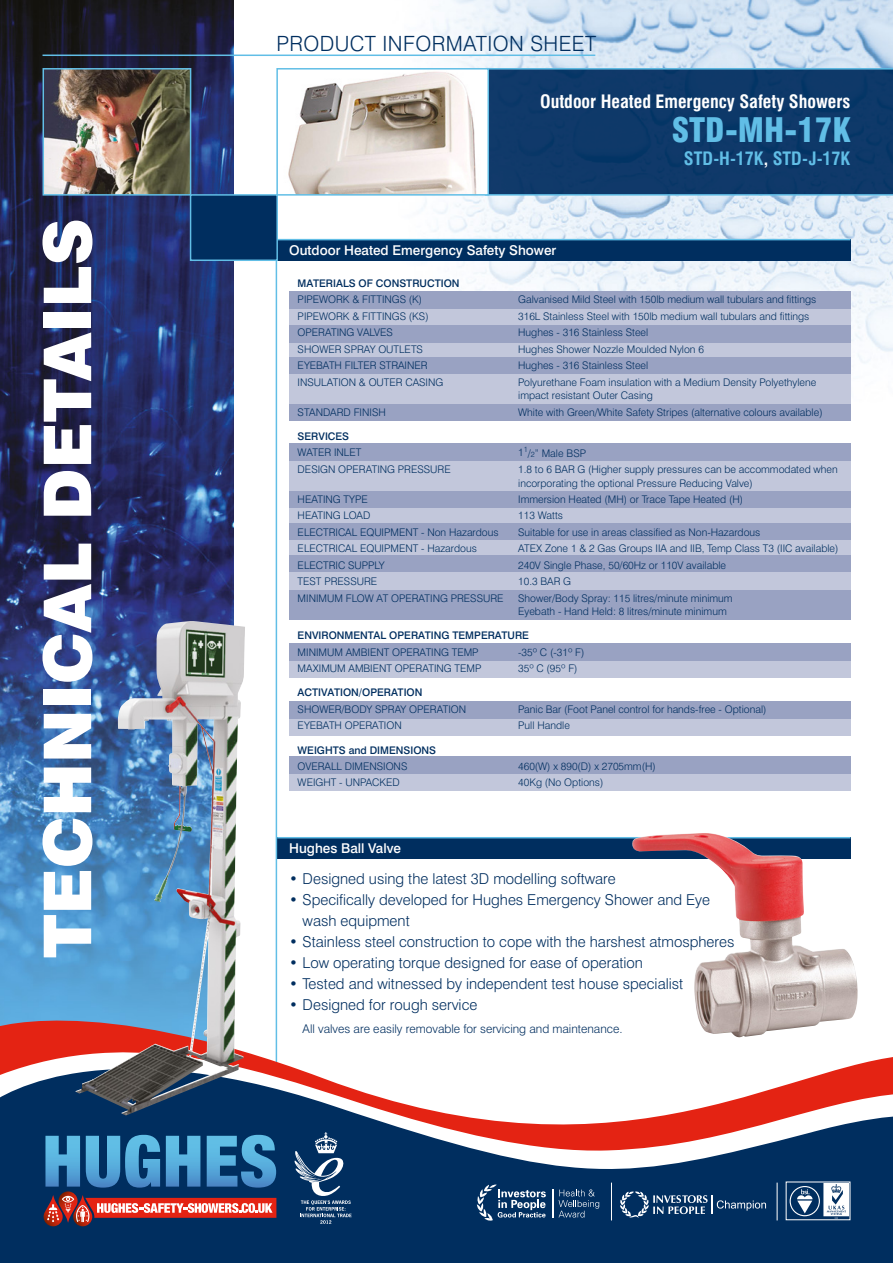
<style>
.page{position:relative;width:893px;height:1263px;background:#fff}
.page>*{position:absolute;margin:0;border:0;box-sizing:border-box;transform-origin:0 0}
.t1{font:900 66px "Swiss 721 BT";color:#fff}
.t2{font:900 condensed 33px "Swiss 721 BT";color:#61bee6}
.t3{font:300 21px "Swiss 721 BT";letter-spacing:.02em;color:#002e5f}
.t4{font:700 condensed 18px "Swiss 721 BT";color:#fff}
.t5{font:700 condensed 18px "Swiss 721 BT";color:#61bee6}
.t6{font:300 15px/21px "Swiss 721 BT";color:#002e5f}
.t7{font:500 13.5px "Swiss 721 BT";color:#fff}
.t8{font:300 12px "Swiss 721 BT";color:#002e5f}
.t9{font:300 10.5px/13.5px "Swiss 721 BT";color:#002e5f}
.t10{font:500 10.5px "Swiss 721 BT";color:#002e5f}
.s1{color:#fff}
.s2{font-size:7.5px}
</style>
<div class="page">
<div style="left:276px;top:838px;width:574px;height:21px;background:#002e5f"></div>
<hr style="left:277px;top:837px;width:573px;height:1px;background:#61bee6">
<img style="left:631px;top:833px;width:227px;height:187px">
<div style="left:289px;top:701px;width:561px;height:35px;background:#c2c7db"></div>
<img style="left:234px;top:0;width:659px;height:505px">
<div style="left:289px;top:444px;width:561px;height:163px;background:#c2c7db"></div>
<div style="left:289px;top:523px;width:561px;height:17px;background:#99a2c2"></div>
<div style="left:289px;top:556px;width:561px;height:16px;background:#99a2c2"></div>
<div style="left:289px;top:591px;width:561px;height:29px;background:#99a2c2"></div>
<div style="left:289px;top:291px;width:561px;height:127px;background:#c2c7db"></div>
<div style="left:289px;top:325px;width:561px;height:17px;background:#99a2c2"></div>
<div style="left:276px;top:240px;width:574px;height:21px;background:#002e5f"></div>
<hr style="left:277px;top:239px;width:573px;height:1px;background:#61bee6">
<img style="left:0;top:0;width:234px;height:1020px">
<hr style="left:43px;top:55px;width:552px;height:1px;background:#61bee6">
<img style="left:46px;top:71px;width:142px;height:122px">
<div style="left:43px;top:68px;width:148px;height:128px;border:2px solid #61bee6"></div>
<svg style="left:489px;top:68px;width:404px;height:128px;background:#103c6c"></svg>
<img style="left:279px;top:71px;width:207px;height:122px">
<div style="left:276px;top:68px;width:213px;height:128px;border:2px solid #61bee6"></div>
<div style="left:190px;top:194px;width:88px;height:67px;background:#002e5f;border:2px solid #61bee6"></div>
<hr style="left:276px;top:260px;width:1px;height:809px;background:#61bee6">
<svg style="left:0;top:1023px;width:893px;height:240px;fill:#002e5f"></svg>
<svg style="left:44px;top:1135px;width:232px;height:91px;background:#55688b"></svg>
<svg style="left:294px;top:1132px;width:58px;height:92px;background:#30557d"></svg>
<svg style="left:790px;top:1183px;width:59px;height:36px"></svg>
<svg style="left:620px;top:1191px;width:146px;height:27px;background:#2c527a"></svg>
<svg style="left:559px;top:1189px;width:40px;height:28px"></svg>
<svg style="left:552px;top:1189px;width:1px;height:29px"></svg>
<svg style="left:477px;top:1184px;width:69px;height:36px;background:#3c5f84"></svg>
<hr style="left:611px;top:1182px;width:1px;height:38px;background:#fff">
<hr style="left:777px;top:1182px;width:1px;height:38px;background:#fff">
<div style="left:289px;top:757px;width:561px;height:34px;background:#c2c7db"></div>
<div style="left:289px;top:291px;width:561px;height:17px;background:#99a2c2"></div>
<div style="left:289px;top:357px;width:561px;height:16px;background:#99a2c2"></div>
<div style="left:289px;top:404px;width:561px;height:16px;background:#99a2c2"></div>
<div style="left:289px;top:443px;width:561px;height:17px;background:#99a2c2"></div>
<div style="left:289px;top:757px;width:561px;height:17px;background:#99a2c2"></div>
<div style="left:289px;top:702px;width:561px;height:17px;background:#99a2c2"></div>
<div style="left:289px;top:643px;width:561px;height:35px;background:#c2c7db"></div>
<div style="left:289px;top:643px;width:561px;height:17px;background:#99a2c2"></div>
<div style="left:289px;top:491px;width:561px;height:16px;background:#99a2c2"></div>
<img style="left:76px;top:623px;width:168px;height:492px">
<h1 class="t1" style="left:27px;top:958px;width:741px;rotate:-90deg">TECHNICAL DETAILS</h1>
<h3 class="t3" style="left:276px;top:31px;width:321px">PRODUCT INFORMATION SHEET</h3>
<h3 class="t4" style="left:540px;top:91px;width:312px">Outdoor Heated Emergency Safety Showers</h3>
<h2 class="t2" style="left:672px;top:111px;width:180px">STD-MH-17K</h2>
<h3 class="t5" style="left:684px;top:148px;width:168px">STD-H-17K<span class="s1">,</span> STD-J-17K</h3>
<p class="t7" style="left:289px;top:242px;width:269px">Outdoor Heated Emergency Safety Shower</p>
<p class="t10" style="left:298px;top:277px;width:163px">MATERIALS OF CONSTRUCTION</p>
<p class="t9" style="left:298px;top:293px;width:126px">PIPEWORK &amp; FITTINGS (K)</p>
<p class="t9" style="left:518px;top:293px;width:300px">Galvanised Mild Steel with 150lb medium wall tubulars and fittings</p>
<p class="t9" style="left:298px;top:309px;width:132px">PIPEWORK &amp; FITTINGS (KS)</p>
<p class="t9" style="left:518px;top:309px;width:293px">316L Stainless Steel with 150lb medium wall tubulars and fittings</p>
<p class="t9" style="left:298px;top:326px;width:97px">OPERATING VALVES</p>
<p class="t9" style="left:518px;top:326px;width:132px">Hughes - 316 Stainless Steel</p>
<p class="t9" style="left:298px;top:342px;width:127px">SHOWER SPRAY OUTLETS</p>
<p class="t9" style="left:518px;top:342px;width:187px">Hughes Shower Nozzle Moulded Nylon 6</p>
<p class="t9" style="left:298px;top:359px;width:131px">EYEBATH FILTER STRAINER</p>
<p class="t9" style="left:518px;top:359px;width:132px">Hughes - 316 Stainless Steel</p>
<p class="t9" style="left:298px;top:375px;width:147px">INSULATION &amp; OUTER CASING</p>
<p class="t9" style="left:518px;top:375px;width:300px">Polyurethane Foam insulation with a Medium Density Polyethylene impact resistant Outer Casing</p>
<p class="t9" style="left:298px;top:405px;width:90px">STANDARD FINISH</p>
<p class="t9" style="left:518px;top:405px;width:306px">White with Green/White Safety Stripes (alternative colours available)</p>
<p class="t10" style="left:298px;top:430px;width:53px">SERVICES</p>
<p class="t9" style="left:298px;top:446px;width:65px">WATER INLET</p>
<p class="t9" style="left:518px;top:446px;width:69px">1<sup>1</sup>/<span class="s2">2</span>” Male BSP</p>
<p class="t9" style="left:298px;top:462px;width:155px">DESIGN OPERATING PRESSURE</p>
<p class="t9" style="left:518px;top:462px;width:321px">1.8 to 6 BAR G (Higher supply pressures can be accommodated when incorporating the optional Pressure Reducing Valve)</p>
<p class="t9" style="left:298px;top:492px;width:72px">HEATING TYPE</p>
<p class="t9" style="left:518px;top:492px;width:226px">Immersion Heated (MH) or Trace Tape Heated (H)</p>
<p class="t9" style="left:298px;top:509px;width:74px">HEATING LOAD</p>
<p class="t9" style="left:518px;top:509px;width:46px">113 Watts</p>
<p class="t9" style="left:298px;top:525px;width:202px">ELECTRICAL EQUIPMENT - Non Hazardous</p>
<p class="t9" style="left:518px;top:525px;width:244px">Suitable for use in areas classified as Non-Hazardous</p>
<p class="t9" style="left:298px;top:542px;width:181px">ELECTRICAL EQUIPMENT - Hazardous</p>
<p class="t9" style="left:518px;top:542px;width:322px">ATEX Zone 1 &amp; 2 Gas Groups IIA and IIB, Temp Class T3 (IIC available)</p>
<p class="t9" style="left:298px;top:558px;width:89px">ELECTRIC SUPPLY</p>
<p class="t9" style="left:518px;top:558px;width:209px">240V Single Phase, 50/60Hz or 110V available</p>
<p class="t9" style="left:298px;top:575px;width:81px">TEST PRESSURE</p>
<p class="t9" style="left:518px;top:575px;width:54px">10.3 BAR G</p>
<p class="t9" style="left:298px;top:591px;width:207px">MINIMUM FLOW AT OPERATING PRESSURE</p>
<p class="t9" style="left:518px;top:591px;width:216px">Shower/Body Spray: 115 litres/minute minimum<br>Eyebath - Hand Held: 8 litres/minute minimum</p>
<p class="t10" style="left:298px;top:629px;width:233px">ENVIRONMENTAL OPERATING TEMPERATURE</p>
<p class="t9" style="left:298px;top:645px;width:182px">MINIMUM AMBIENT OPERATING TEMP</p>
<p class="t9" style="left:518px;top:645px;width:68px">-35º C (-31º F)</p>
<p class="t9" style="left:298px;top:662px;width:185px">MAXIMUM AMBIENT OPERATING TEMP</p>
<p class="t9" style="left:518px;top:662px;width:61px">35º C (95º F)</p>
<p class="t10" style="left:298px;top:686px;width:126px">ACTIVATION/OPERATION</p>
<p class="t9" style="left:298px;top:702px;width:170px">SHOWER/BODY SPRAY OPERATION</p>
<p class="t9" style="left:518px;top:702px;width:250px">Panic Bar (Foot Panel control for hands-free - Optional)</p>
<p class="t9" style="left:298px;top:719px;width:106px">EYEBATH OPERATION</p>
<p class="t9" style="left:518px;top:719px;width:53px">Pull Handle</p>
<p class="t10" style="left:298px;top:743px;width:140px">WEIGHTS and DIMENSIONS</p>
<p class="t9" style="left:298px;top:759px;width:111px">OVERALL DIMENSIONS</p>
<p class="t9" style="left:518px;top:759px;width:139px">460(W) x 890(D) x 2705mm(H)</p>
<p class="t9" style="left:298px;top:776px;width:104px">WEIGHT - UNPACKED</p>
<p class="t9" style="left:518px;top:776px;width:87px">40Kg (No Options)</p>
<p class="t7" style="left:289px;top:840px;width:113px">Hughes Ball Valve</p>
<h3 class="t6" style="left:289px;top:868px;width:328px">• Designed using the latest 3D modelling software</h3>
<h3 class="t6" style="left:303px;top:889px;width:409px;text-indent:-14px">• Specifically developed for Hughes Emergency Shower and Eye wash equipment</h3>
<h3 class="t6" style="left:289px;top:931px;width:447px">• Stainless steel construction to cope with the harshest atmospheres</h3>
<h3 class="t6" style="left:289px;top:952px;width:355px">• Low operating torque designed for ease of operation</h3>
<h3 class="t6" style="left:289px;top:973px;width:396px">• Tested and witnessed by independent test house specialist</h3>
<h3 class="t6" style="left:289px;top:994px;width:190px">• Designed for rough service</h3>
<p class="t8" style="left:303px;top:1021px;width:321px">All valves are easily removable for servicing and maintenance.</p>
</div>
